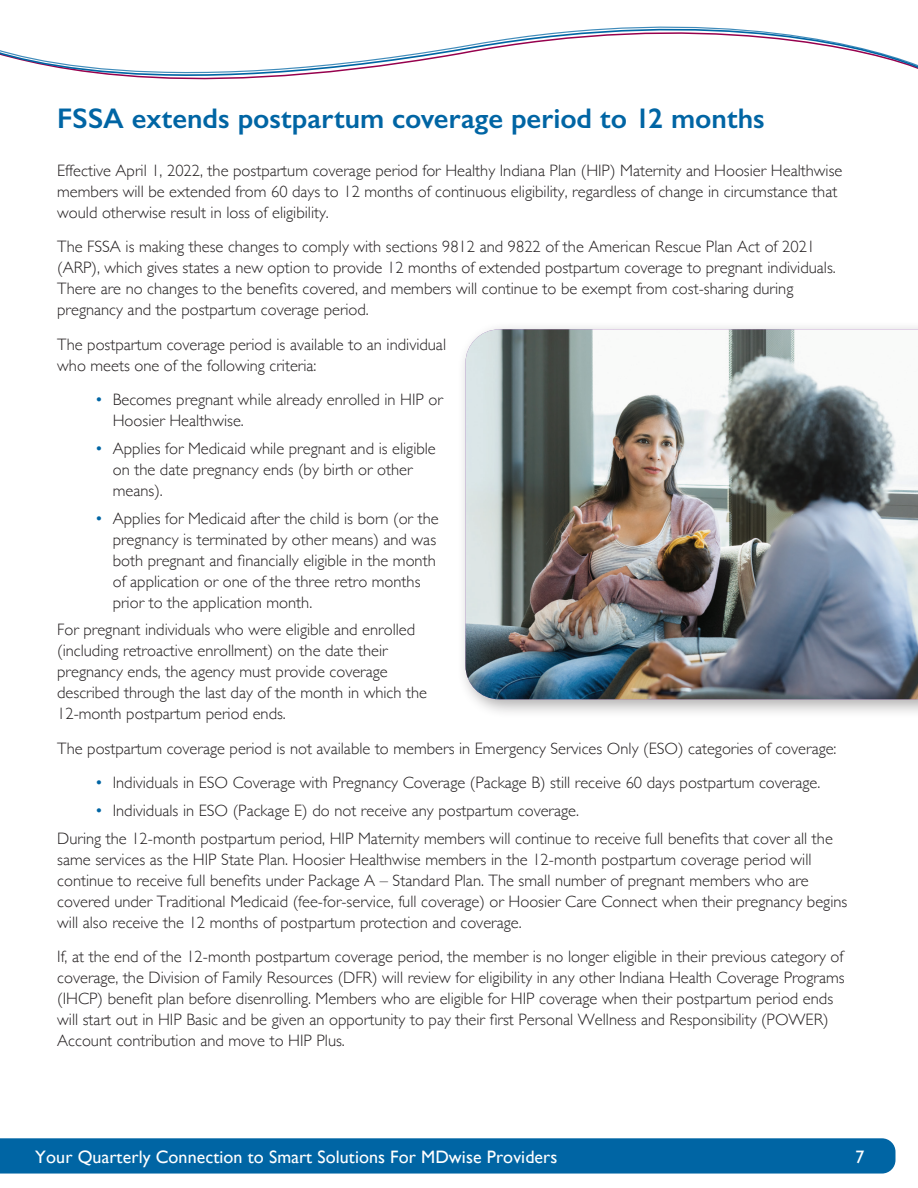
<style>
.page{position:relative;width:918px;height:1188px;background:#fff}
.page>*{position:absolute;margin:0;border:0;box-sizing:border-box;transform-origin:0 0}
.t1{font:600 28.5px "Gill Sans";color:#0065a4}
.t2{font:18px "Gill Sans";letter-spacing:.005em;color:#fff}
.t3{font:300 16.5px/21px "Gill Sans";color:#231f20}
.s1{font-weight:400;color:#0065a4}
</style>
<div class="page">
<div style="left:0;top:1138px;width:895px;height:36px;background:#0065a4"></div>
<svg style="left:0;top:26px;width:918px;height:52px"></svg>
<div style="left:457px;top:321px;width:461px;height:397px;background:#231f20;opacity:.35"></div>
<img style="left:466px;top:329px;width:452px;height:370px">
<h2 class="t1" style="left:57px;top:101px;width:709px">FSSA extends postpartum coverage period to 12 months</h2>
<p class="t3" style="left:57px;top:159px;width:787px">Effective April 1, 2022, the postpartum coverage period for Healthy Indiana Plan (HIP) Maternity and Hoosier Healthwise members will be extended from 60 days to 12 months of continuous eligibility, regardless of change in circumstance that would otherwise result in loss of eligibility.</p>
<p class="t3" style="left:57px;top:235px;width:780px">The FSSA is making these changes to comply with sections 9812 and 9822 of the American Rescue Plan Act of 2021 (ARP), which gives states a new option to provide 12 months of extended postpartum coverage to pregnant individuals.<br>There are no changes to the benefits covered, and members will continue to be exempt from cost-sharing during pregnancy and the postpartum coverage period.</p>
<p class="t3" style="left:57px;top:333px;width:390px">The postpartum coverage period is available to an individual who meets one of the following criteria:</p>
<p class="t3" style="left:113px;top:388px;width:332px;text-indent:-16px"><span class="s1">•</span> Becomes pregnant while already enrolled in HIP or<br>Hoosier Healthwise.</p>
<p class="t3" style="left:113px;top:437px;width:325px;text-indent:-16px"><span class="s1">•</span> Applies for Medicaid while pregnant and is eligible on the date pregnancy ends (by birth or other means).</p>
<p class="t3" style="left:113px;top:507px;width:327px;text-indent:-16px"><span class="s1">•</span> Applies for Medicaid after the child is born (or the pregnancy is terminated by other means) and was both pregnant and financially eligible in the month of application or one of the three retro months prior to the application month.</p>
<p class="t3" style="left:57px;top:619px;width:371px">For pregnant individuals who were eligible and enrolled (including retroactive enrollment) on the date their pregnancy ends, the agency must provide coverage described through the last day of the month in which the 12-month postpartum period ends.</p>
<p class="t3" style="left:57px;top:737px;width:781px">The postpartum coverage period is not available to members in Emergency Services Only (ESO) categories of coverage:</p>
<p class="t3" style="left:96px;top:772px;width:726px"><span class="s1">•</span> Individuals in ESO Coverage with Pregnancy Coverage (Package B) still receive 60 days postpartum coverage.</p>
<p class="t3" style="left:96px;top:799px;width:484px"><span class="s1">•</span> Individuals in ESO (Package E) do not receive any postpartum coverage.</p>
<p class="t3" style="left:57px;top:827px;width:792px">During the 12-month postpartum period, HIP Maternity members will continue to receive full benefits that cover all the same services as the HIP State Plan. Hoosier Healthwise members in the 12-month postpartum coverage period will continue to receive full benefits under Package A – Standard Plan. The small number of pregnant members who are covered under Traditional Medicaid (fee-for-service, full coverage) or Hoosier Care Connect when their pregnancy begins will also receive the 12 months of postpartum protection and coverage.</p>
<p class="t3" style="left:57px;top:946px;width:789px">If, at the end of the 12-month postpartum coverage period, the member is no longer eligible in their previous category of coverage, the Division of Family Resources (DFR) will review for eligibility in any other Indiana Health Coverage Programs (IHCP) benefit plan before disenrolling. Members who are eligible for HIP coverage when their postpartum period ends will start out in HIP Basic and be given an opportunity to pay their first Personal Wellness and Responsibility (POWER)<br>Account contribution and move to HIP Plus.</p>
<p class="t2" style="left:35px;top:1146px;width:524px">Your Quarterly Connection to Smart Solutions For MDwise Providers</p>
<p class="t2" style="left:855px;top:1146px;width:10px">7</p>
</div>
